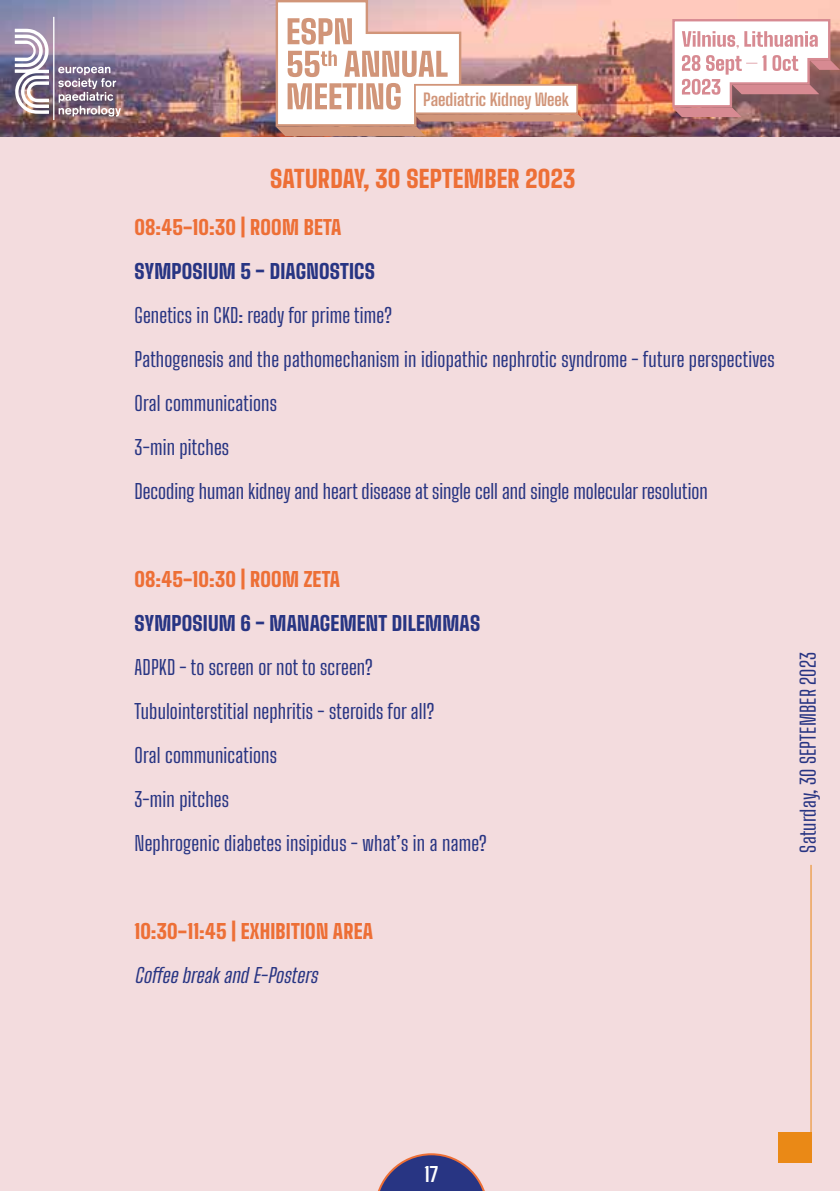
<style>
.page{position:relative;width:840px;height:1191px;background:#fff}
.page>*{position:absolute;margin:0;border:0;box-sizing:border-box;transform-origin:0 0}
.t1{font:900 24px "Big Shoulders Text";letter-spacing:.01em;color:#ed6f36}
.t2{font:20px "Big Shoulders Text";letter-spacing:.01em;color:#283583}
.t3{font:900 20px "Big Shoulders Text";letter-spacing:.01em;color:#ed6f36}
.t4{font:900 20px "Big Shoulders Text";letter-spacing:.01em;color:#283583}
.t5{font:italic 20px "Big Shoulders Text";color:#283583}
.t6{font:700 20px "Big Shoulders Text";color:#fff}
.t7{font:700 16.8px "Big Shoulders Text";color:#d19579}
</style>
<div class="page">
<div style="left:0;top:137px;width:839px;height:1054px;background:#f3dcde"></div>
<img style="left:0;top:0;width:839px;height:136px">
<img style="left:15px;top:17px;width:106px;height:103px">
<svg style="left:670px;top:18px;width:169px;height:99px"></svg>
<svg style="left:378px;top:1153px;width:107px;height:38px"></svg>
<svg style="left:274px;top:0;width:310px;height:136px"></svg>
<hr style="left:810px;top:865px;width:1px;height:297px;background:#ea8916">
<div style="left:777px;top:1132px;width:34px;height:30px;background:#ea8916"></div>
<p class="t7" style="left:423px;top:86px;width:147px">Paediatric Kidney Week</p>
<p class="t1" style="left:270px;top:159px;width:306px">SATURDAY, 30 SEPTEMBER 2023</p>
<p class="t3" style="left:134px;top:211px;width:208px">08:45-10:30 | ROOM BETA</p>
<p class="t4" style="left:134px;top:255px;width:242px">SYMPOSIUM 5 - DIAGNOSTICS</p>
<p class="t2" style="left:134px;top:300px;width:259px">Genetics in CKD: ready for prime time?</p>
<p class="t2" style="left:134px;top:344px;width:641px">Pathogenesis and the pathomechanism in idiopathic nephrotic syndrome - future perspectives</p>
<p class="t2" style="left:134px;top:388px;width:144px">Oral communications</p>
<p class="t2" style="left:134px;top:432px;width:96px">3-min pitches</p>
<p class="t2" style="left:134px;top:476px;width:574px">Decoding human kidney and heart disease at single cell and single molecular resolution</p>
<p class="t3" style="left:134px;top:563px;width:207px">08:45-10:30 | ROOM ZETA</p>
<p class="t4" style="left:134px;top:607px;width:347px">SYMPOSIUM 6 - MANAGEMENT DILEMMAS</p>
<p class="t2" style="left:134px;top:652px;width:239px">ADPKD - to screen or not to screen?</p>
<p class="t2" style="left:134px;top:696px;width:301px">Tubulointerstitial nephritis - steroids for all?</p>
<p class="t2" style="left:134px;top:740px;width:144px">Oral communications</p>
<p class="t2" style="left:134px;top:784px;width:96px">3-min pitches</p>
<p class="t2" style="left:134px;top:828px;width:353px">Nephrogenic diabetes insipidus - what’s in a name?</p>
<p class="t2" style="left:792px;top:852px;width:202px;rotate:-90deg">Saturday, 30 SEPTEMBER 2023</p>
<p class="t3" style="left:134px;top:915px;width:240px">10:30-11:45 | EXHIBITION AREA</p>
<p class="t5" style="left:134px;top:960px;width:190px">Coffee break and E-Posters</p>
<p class="t6" style="left:424px;top:1158px;width:15px">17</p>
</div>
